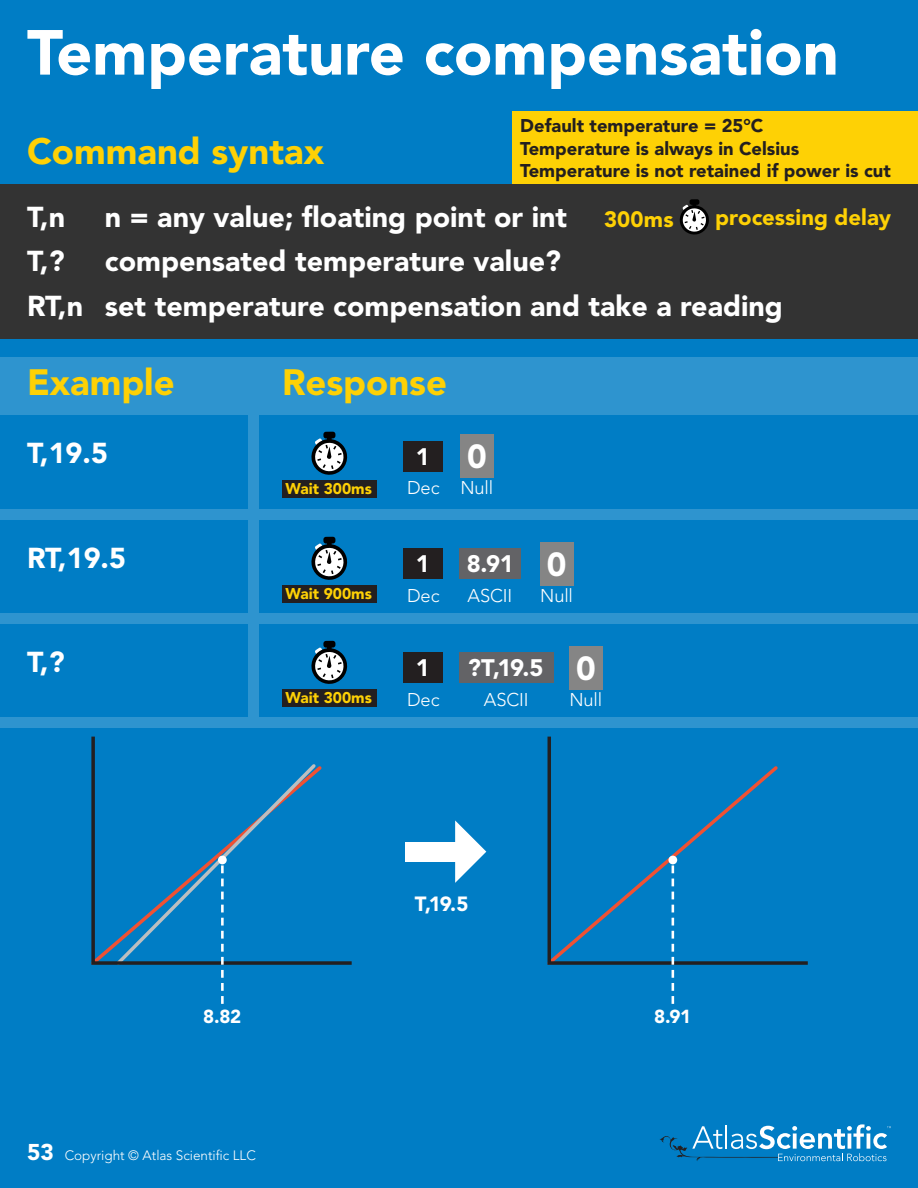
<style>
.page{position:relative;width:918px;height:1188px;background:#007dc5}
.page>*{position:absolute;margin:0;border:0;box-sizing:border-box;transform-origin:0 0}
.t1{font:900 63px "Avenir LT Pro";color:#fff}
.t2{font:900 36.45px "Avenir LT Pro";color:#fed105}
.t3{font:900 33.15px "Avenir LT Pro";color:#fff}
.t4{font:900 28.65px "Avenir LT Pro";color:#fff}
.t5{font:900 23.7px "Avenir LT Pro";color:#fff}
.t6{font:900 22.2px "Avenir LT Pro";letter-spacing:.005em;color:#fed105}
.t7{font:900 20.4px "Avenir LT Pro";color:#fff}
.t8{font:900 18.75px "Avenir LT Pro";color:#fff}
.t9{font:900 18.3px/22px "Avenir LT Pro";color:#231f20}
.t10{font:300 18.3px "Avenir LT Pro";letter-spacing:-.01em;color:#fff}
.t11{font:900 15.45px "Avenir LT Pro";color:#fed105}
.t12{font:300 13.5px "Avenir LT Pro";color:#fff}
.s1{font-weight:900;font-size:22.65px}
</style>
<div class="page">
<svg style="left:91px;top:736px;width:261px;height:229px"></svg>
<svg style="left:547px;top:736px;width:261px;height:229px"></svg>
<div style="left:668px;top:856px;width:9px;height:8px;background:#fff;border-radius:50%"></div>
<svg style="left:113px;top:761px;width:206px;height:243px"></svg>
<svg style="left:672px;top:865px;width:2px;height:139px"></svg>
<div style="left:405px;top:842px;width:60px;height:19px;background:#fff"></div>
<svg style="left:455px;top:820px;width:31px;height:63px"></svg>
<div style="left:0;top:184px;width:918px;height:154px;background:#333"></div>
<div style="left:0;top:358px;width:918px;height:57px;background:#2e94cf"></div>
<div style="left:248px;top:415px;width:11px;height:313px;background:#2e94cf"></div>
<div style="left:0;top:509px;width:918px;height:11px;background:#2e94cf"></div>
<div style="left:0;top:613px;width:918px;height:11px;background:#2e94cf"></div>
<div style="left:0;top:717px;width:918px;height:11px;background:#2e94cf"></div>
<div style="left:404px;top:441px;width:39px;height:31px;background:#231f20"></div>
<div style="left:460px;top:434px;width:34px;height:44px;background:#858585"></div>
<div style="left:282px;top:480px;width:95px;height:17px;background:#231f20"></div>
<svg style="left:311px;top:432px;width:37px;height:43px"></svg>
<div style="left:282px;top:585px;width:95px;height:17px;background:#231f20"></div>
<svg style="left:311px;top:537px;width:37px;height:43px"></svg>
<div style="left:282px;top:689px;width:95px;height:18px;background:#231f20"></div>
<svg style="left:311px;top:641px;width:37px;height:43px"></svg>
<div style="left:459px;top:548px;width:62px;height:31px;background:#636366"></div>
<div style="left:459px;top:652px;width:94px;height:31px;background:#636366"></div>
<div style="left:404px;top:548px;width:39px;height:31px;background:#231f20"></div>
<div style="left:404px;top:652px;width:39px;height:31px;background:#231f20"></div>
<div style="left:540px;top:542px;width:34px;height:44px;background:#858585"></div>
<div style="left:569px;top:646px;width:34px;height:44px;background:#858585"></div>
<svg style="left:679px;top:199px;width:30px;height:36px"></svg>
<div style="left:512px;top:112px;width:406px;height:72px;background:#fed105"></div>
<svg style="left:660px;top:1124px;width:231px;height:37px"></svg>
<p class="t1" style="left:27px;top:15px;width:813px">Temperature compensation</p>
<p class="t2" style="left:27px;top:129px;width:299px">Command syntax</p>
<p class="t9" style="left:520px;top:115px;width:245px">Default temperature = 25°C</p>
<p class="t9" style="left:520px;top:137px;width:372px">Temperature is always in Celsius<br>Temperature is not retained if power is cut</p>
<p class="t4" style="left:27px;top:200px;width:40px">T,n</p>
<p class="t4" style="left:105px;top:200px;width:464px">n = any value; floating point or int</p>
<p class="t4" style="left:27px;top:244px;width:39px">T,?</p>
<p class="t4" style="left:105px;top:244px;width:458px">compensated temperature value?</p>
<p class="t6" style="left:604px;top:206px;width:71px">300ms</p>
<p class="t6" style="left:715px;top:204px;width:177px">processing delay</p>
<p class="t4" style="left:27px;top:289px;width:58px">RT,n</p>
<p class="t4" style="left:105px;top:288px;width:680px">set temperature compensation and take a reading</p>
<p class="t2" style="left:27px;top:361px;width:149px">Example</p>
<p class="t2" style="left:282px;top:361px;width:166px">Response</p>
<p class="t4" style="left:27px;top:436px;width:82px">T,19.5</p>
<p class="t3" style="left:467px;top:436px;width:21px">0</p>
<p class="t5" style="left:416px;top:442px;width:16px">1</p>
<p class="t10" style="left:407px;top:477px;width:34px">Dec</p>
<p class="t11" style="left:286px;top:479px;width:88px">Wait 300ms</p>
<p class="t10" style="left:460px;top:477px;width:34px">Null</p>
<p class="t4" style="left:27px;top:541px;width:101px">RT,19.5</p>
<p class="t11" style="left:286px;top:584px;width:88px">Wait 900ms</p>
<p class="t5" style="left:416px;top:550px;width:16px">1</p>
<p class="t10" style="left:407px;top:585px;width:34px">Dec</p>
<p class="t5" style="left:467px;top:550px;width:49px">8.91</p>
<p class="t10" style="left:467px;top:585px;width:46px">ASCII</p>
<p class="t3" style="left:547px;top:544px;width:21px">0</p>
<p class="t10" style="left:540px;top:585px;width:34px">Null</p>
<p class="t4" style="left:27px;top:645px;width:39px">T,?</p>
<p class="t11" style="left:286px;top:688px;width:88px">Wait 300ms</p>
<p class="t5" style="left:416px;top:654px;width:16px">1</p>
<p class="t10" style="left:407px;top:689px;width:34px">Dec</p>
<p class="t5" style="left:468px;top:654px;width:77px">?T,19.5</p>
<p class="t10" style="left:484px;top:689px;width:46px">ASCII</p>
<p class="t3" style="left:576px;top:648px;width:21px">0</p>
<p class="t10" style="left:569px;top:689px;width:34px">Null</p>
<p class="t8" style="left:203px;top:1006px;width:40px">8.82</p>
<p class="t12" style="left:27px;top:1148px;width:230px"><span class="s1">53</span> Copyright © Atlas Scientific LLC</p>
<p class="t7" style="left:415px;top:892px;width:55px">T,19.5</p>
<p class="t8" style="left:654px;top:1006px;width:39px">8.91</p>
</div>
